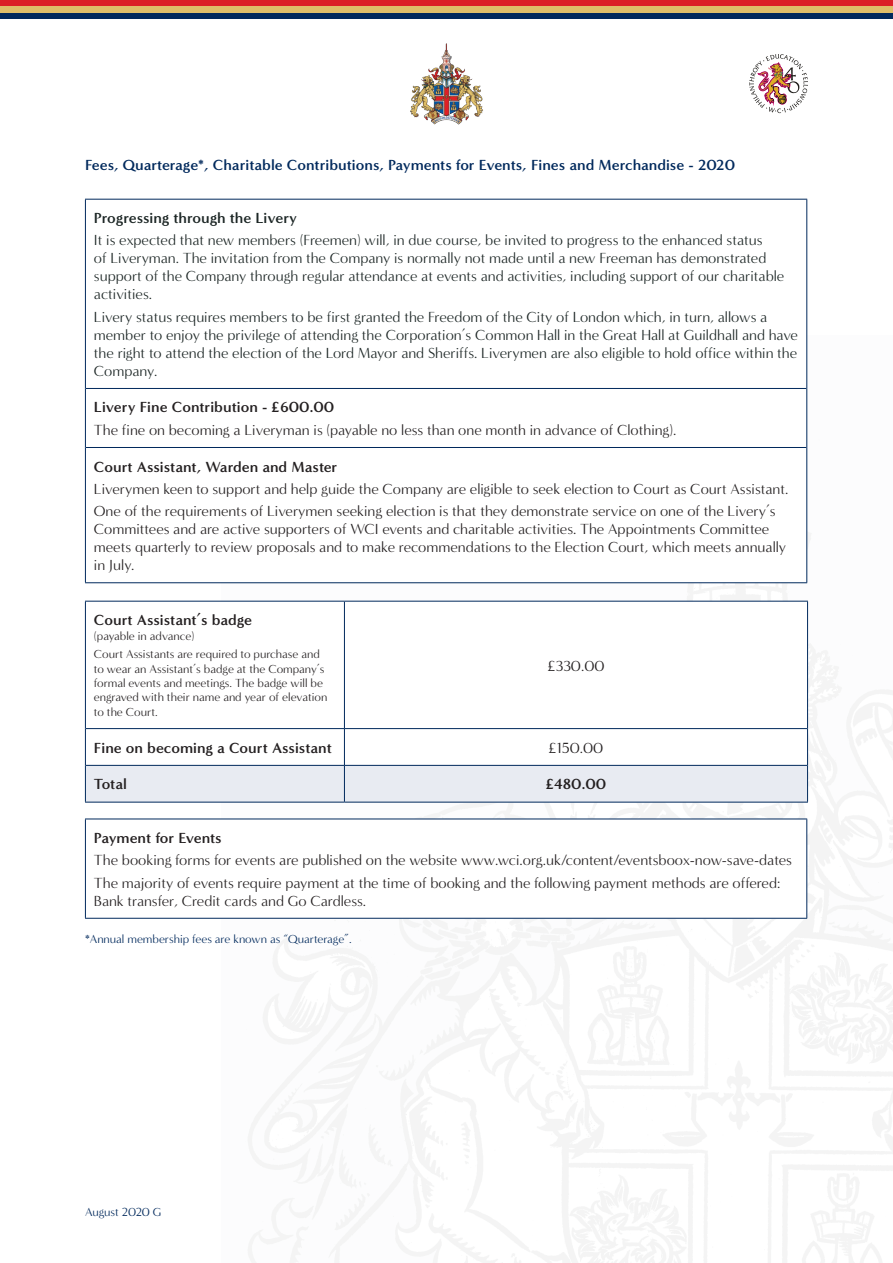
<style>
.page{position:relative;width:893px;height:1263px;background:#fff}
.page>*{position:absolute;margin:0;border:0;box-sizing:border-box;transform-origin:0 0}
.t1{font:15px/18px "Minerva Modern";color:#231f20}
.t2{font:15px/18px "Minerva Modern";color:#1b2524}
.t3{font:700 15px "Minerva Modern";color:#231f20}
.t4{font:700 15px "Minerva Modern";color:#00295c}
.t5{font:700 15px "Minerva Modern";color:#1b2524}
.t6{font:12px/14.4px "Minerva Modern";color:#231f20}
.t7{font:12px "Minerva Modern";color:#00295c}
</style>
<div class="page">
<img style="left:410px;top:43px;width:73px;height:82px">
<div style="left:0;top:13px;width:893px;height:6px;background:#00295c"></div>
<div style="left:0;top:0;width:893px;height:6px;background:#db2027"></div>
<div style="left:0;top:6px;width:893px;height:7px;background:#debe69"></div>
<hr style="left:86px;top:388px;width:720px;height:1px;background:#00295c">
<hr style="left:86px;top:447px;width:720px;height:1px;background:#00295c">
<hr style="left:85px;top:199px;width:722px;height:1px;background:#00295c">
<hr style="left:85px;top:200px;width:1px;height:188px;background:#00295c">
<hr style="left:806px;top:200px;width:1px;height:188px;background:#00295c">
<hr style="left:85px;top:388px;width:1px;height:59px;background:#00295c">
<hr style="left:806px;top:388px;width:1px;height:59px;background:#00295c">
<hr style="left:85px;top:447px;width:1px;height:135px;background:#00295c">
<hr style="left:806px;top:447px;width:1px;height:135px;background:#00295c">
<hr style="left:85px;top:582px;width:722px;height:1px;background:#00295c">
<svg style="left:86px;top:602px;width:721px;height:163px"></svg>
<div style="left:86px;top:766px;width:721px;height:36px;background:#e8ebf2"></div>
<hr style="left:85px;top:601px;width:259px;height:1px;background:#00295c">
<hr style="left:85px;top:601px;width:1px;height:128px;background:#00295c">
<hr style="left:344px;top:601px;width:464px;height:1px;background:#00295c">
<hr style="left:807px;top:601px;width:1px;height:128px;background:#00295c">
<hr style="left:85px;top:729px;width:1px;height:36px;background:#00295c">
<hr style="left:807px;top:729px;width:1px;height:36px;background:#00295c">
<hr style="left:85px;top:765px;width:1px;height:37px;background:#00295c">
<hr style="left:807px;top:765px;width:1px;height:37px;background:#00295c">
<hr style="left:85px;top:802px;width:259px;height:1px;background:#00295c">
<hr style="left:344px;top:802px;width:464px;height:1px;background:#00295c">
<hr style="left:86px;top:728px;width:258px;height:1px;background:#00295c">
<hr style="left:344px;top:728px;width:463px;height:1px;background:#00295c">
<hr style="left:344px;top:729px;width:1px;height:36px;background:#00295c">
<hr style="left:86px;top:765px;width:258px;height:1px;background:#00295c">
<hr style="left:344px;top:765px;width:463px;height:1px;background:#00295c">
<hr style="left:344px;top:765px;width:1px;height:37px;background:#00295c">
<hr style="left:344px;top:601px;width:1px;height:127px;background:#00295c">
<hr style="left:85px;top:819px;width:722px;height:1px;background:#00295c">
<hr style="left:85px;top:819px;width:1px;height:99px;background:#00295c">
<hr style="left:806px;top:819px;width:1px;height:99px;background:#00295c">
<hr style="left:85px;top:918px;width:722px;height:1px;background:#00295c">
<svg style="left:749px;top:54px;width:59px;height:59px"></svg>
<p class="t4" style="left:85px;top:156px;width:651px">Fees, Quarterage*, Charitable Contributions, Payments for Events, Fines and Merchandise - 2020</p>
<p class="t5" style="left:94px;top:209px;width:205px">Progressing through the Livery</p>
<p class="t2" style="left:94px;top:232px;width:692px">It is expected that new members (Freemen) will, in due course, be invited to progress to the enhanced status<br>of Liveryman. The invitation from the Company is normally not made until a new Freeman has demonstrated support of the Company through regular attendance at events and activities, including support of our charitable activities.</p>
<p class="t2" style="left:94px;top:308px;width:706px">Livery status requires members to be first granted the Freedom of the City of London which, in turn, allows a member to enjoy the privilege of attending the Corporation’s Common Hall in the Great Hall at Guildhall and have the right to attend the election of the Lord Mayor and Sheriffs. Liverymen are also eligible to hold office within the Company.</p>
<p class="t3" style="left:94px;top:398px;width:242px">Livery Fine Contribution - £600.00</p>
<p class="t1" style="left:94px;top:421px;width:584px">The fine on becoming a Liveryman is (payable no less than one month in advance of Clothing).</p>
<p class="t3" style="left:94px;top:457px;width:245px">Court Assistant, Warden and Master</p>
<p class="t1" style="left:94px;top:480px;width:696px">Liverymen keen to support and help guide the Company are eligible to seek election to Court as Court Assistant.</p>
<p class="t1" style="left:94px;top:502px;width:694px">One of the requirements of Liverymen seeking election is that they demonstrate service on one of the Livery’s Committees and are active supporters of WCI events and charitable activities. The Appointments Committee meets quarterly to review proposals and to make recommendations to the Election Court, which meets annually in July.</p>
<p class="t3" style="left:94px;top:611px;width:160px">Court Assistant’s badge</p>
<p class="t6" style="left:94px;top:628px;width:102px">(payable in advance)</p>
<p class="t6" style="left:94px;top:647px;width:235px">Court Assistants are required to purchase and to wear an Assistant’s badge at the Company’s formal events and meetings. The badge will be engraved with their name and year of elevation to the Court.</p>
<p class="t1" style="left:547px;top:657px;width:58px">£330.00</p>
<p class="t3" style="left:94px;top:738px;width:239px">Fine on becoming a Court Assistant</p>
<p class="t1" style="left:549px;top:739px;width:56px">£150.00</p>
<p class="t3" style="left:94px;top:775px;width:35px">Total</p>
<p class="t3" style="left:546px;top:775px;width:62px">£480.00</p>
<p class="t3" style="left:94px;top:829px;width:129px">Payment for Events</p>
<p class="t1" style="left:94px;top:851px;width:699px">The booking forms for events are published on the website www.wci.org.uk/content/eventsboox-now-save-dates</p>
<p class="t1" style="left:94px;top:874px;width:688px">The majority of events require payment at the time of booking and the following payment methods are offered:<br>Bank transfer, Credit cards and Go Cardless.</p>
<p class="t7" style="left:85px;top:932px;width:268px">*Annual membership fees are known as “Quarterage”.</p>
<p class="t7" style="left:85px;top:1205px;width:78px">August 2020 G</p>
</div>
